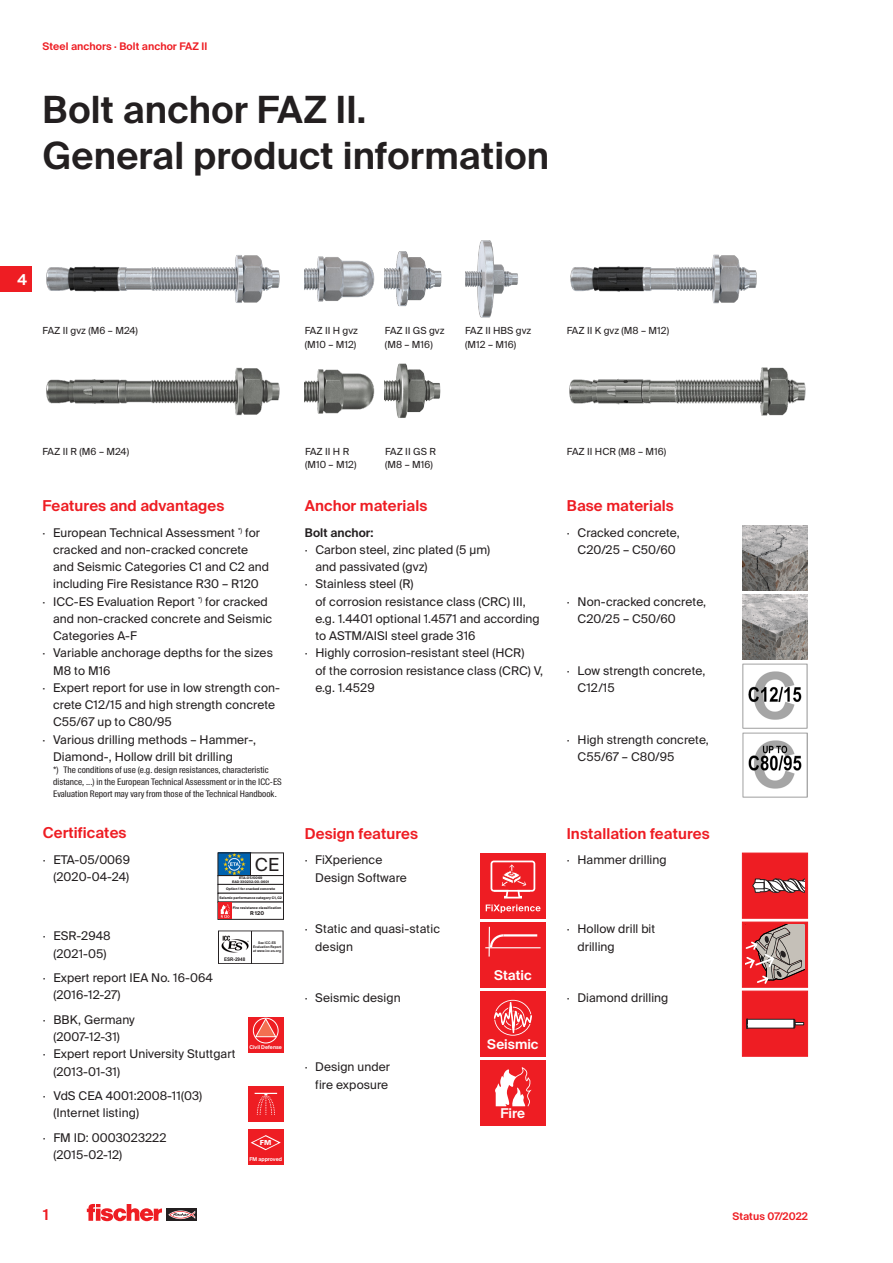
<style>
.page{position:relative;width:893px;height:1263px;background:#fff}
.page>*{position:absolute;margin:0;border:0;box-sizing:border-box;transform-origin:0 0}
.CB_AF_01_HEAD_25PT_S{font:600 37.5px/46.5px "fischerstrong";letter-spacing:.005em;color:#231f20}
.t1{font:18px "fischerstrong";color:#231f20}
.CB_AF_02_SUBHEAD_SB{font:600 15px "fischerstrong";letter-spacing:.005em;color:#ee1d23}
.CB_AF_05_TABS_SB_LEF{font:600 15px "fischerstrong";color:#fff}
.t2{font:600 13.5px "fischerstrong";color:#fff}
.t3{font:12px/17.2px "fischerstrong";letter-spacing:.005em;color:#231f20}
.CB_AF_03_COPY_SB{font:600 12px "fischerstrong";letter-spacing:.005em;color:#231f20}
.t4{font:600 10.5px "fischerstrong";letter-spacing:.005em;color:#ee1d23}
.CB_AF_04_CAPTION_REG{font:9.75px/13.5px "fischerstrong";letter-spacing:.005em;color:#231f20}
.t5{font:9px/12px "fischerstrong Cond";letter-spacing:.005em;color:#231f20}
.t6{font:900 7.5px "Fi We";color:#fff}
.t7{font:600 5.25px "fischerstrong";color:#fff}
.t8{font:700 5.25px "fischerstrong";color:#231f20}
.t9{font:700 4.95px "Arial";color:#231f20;scale:.93 1}
.t10{font:700 3.45px/4.2px "Arial";color:#231f20;text-align:center;scale:.93 1}
.t11{font:700 3.3px "fischerstrong";color:#231f20}
</style>
<div class="page">
<svg style="left:167px;top:1209px;width:30px;height:12px"></svg>
<svg style="left:168px;top:1210px;width:27px;height:9px"></svg>
<svg style="left:87px;top:1204px;width:75px;height:17px"></svg>
<div style="left:0;top:266px;width:31px;height:26px;background:#ee1d23"></div>
<img style="left:305px;top:256px;width:70px;height:46px">
<img style="left:569px;top:367px;width:237px;height:49px">
<img style="left:742px;top:525px;width:66px;height:66px">
<img style="left:742px;top:594px;width:66px;height:66px">
<div style="left:480px;top:853px;width:66px;height:65px;background:#ee1d23"></div>
<svg style="left:486px;top:904px;width:55px;height:9px"></svg>
<svg style="left:491px;top:860px;width:44px;height:38px"></svg>
<img style="left:46px;top:255px;width:234px;height:48px">
<div style="left:248px;top:1129px;width:35px;height:35px;background:#ee1d23"></div>
<div style="left:248px;top:1086px;width:36px;height:35px;background:#ee1d23"></div>
<svg style="left:255px;top:1093px;width:22px;height:22px"></svg>
<img style="left:570px;top:254px;width:187px;height:50px">
<img style="left:46px;top:367px;width:234px;height:49px">
<img style="left:385px;top:251px;width:57px;height:56px">
<img style="left:465px;top:240px;width:53px;height:78px">
<img style="left:305px;top:369px;width:70px;height:45px">
<img style="left:385px;top:363px;width:56px;height:55px">
<img style="left:742px;top:663px;width:66px;height:66px">
<img style="left:742px;top:732px;width:66px;height:66px">
<svg style="left:218px;top:930px;width:66px;height:34px"></svg>
<hr style="left:251px;top:931px;width:1px;height:32px;background:#231f20">
<div style="left:742px;top:853px;width:66px;height:65px;background:#ee1d23"></div>
<svg style="left:752px;top:878px;width:53px;height:15px"></svg>
<img style="left:220px;top:854px;width:29px;height:20px">
<div style="left:218px;top:852px;width:33px;height:24px;border:1px solid #231f20"></div>
<div style="left:250px;top:852px;width:34px;height:24px;border:1px solid #231f20"></div>
<div style="left:218px;top:875px;width:66px;height:10px;border:1px solid #231f20"></div>
<div style="left:218px;top:884px;width:66px;height:10px;border:1px solid #231f20"></div>
<div style="left:218px;top:893px;width:66px;height:9px;border:1px solid #231f20"></div>
<div style="left:218px;top:902px;width:66px;height:18px;border:1px solid #231f20"></div>
<div style="left:218px;top:902px;width:14px;height:17px;background:#ee1d23"></div>
<svg style="left:221px;top:904px;width:9px;height:14px"></svg>
<div style="left:480px;top:991px;width:66px;height:65px;background:#ee1d23"></div>
<svg style="left:493px;top:999px;width:39px;height:37px"></svg>
<div style="left:480px;top:922px;width:66px;height:65px;background:#ee1d23"></div>
<hr style="left:485px;top:947px;width:56px;height:1px;background:#fff">
<svg style="left:489px;top:927px;width:17px;height:29px"></svg>
<hr style="left:503px;top:934px;width:34px;height:2px;background:#fff">
<div style="left:480px;top:1060px;width:66px;height:65px;background:#ee1d23"></div>
<svg style="left:495px;top:1067px;width:37px;height:40px"></svg>
<div style="left:742px;top:922px;width:66px;height:65px;background:#ee1d23"></div>
<svg style="left:745px;top:925px;width:60px;height:59px"></svg>
<div style="left:742px;top:991px;width:66px;height:65px;background:#ee1d23"></div>
<div style="left:747px;top:1019px;width:47px;height:9px;background:#fff"></div>
<div style="left:747px;top:1019px;width:47px;height:9px;border:1px solid #231f20"></div>
<svg style="left:794px;top:1018px;width:10px;height:11px"></svg>
<svg style="left:746px;top:1019px;width:2px;height:10px"></svg>
<svg style="left:248px;top:1017px;width:35px;height:27px"></svg>
<div style="left:253px;top:1018px;width:25px;height:25px;border:1px solid #fff;border-radius:50%"></div>
<div style="left:248px;top:1044px;width:35px;height:8px;background:#ee1d23"></div>
<svg style="left:255px;top:1018px;width:22px;height:19px"></svg>
<svg style="left:250px;top:1135px;width:31px;height:16px"></svg>
<p class="t4" style="left:43px;top:41px;width:166px">Steel anchors · Bolt anchor FAZ II</p>
<p class="CB_AF_01_HEAD_25PT_S" style="left:43px;top:87px;width:508px">Bolt anchor FAZ II.<br>General product information</p>
<p class="CB_AF_05_TABS_SB_LEF" style="left:17px;top:271px;width:11px">4</p>
<p class="CB_AF_04_CAPTION_REG" style="left:43px;top:324px;width:97px">FAZ II gvz (M6 – M24)</p>
<p class="CB_AF_04_CAPTION_REG" style="left:385px;top:324px;width:61px">FAZ II GS gvz (M8 – M16)</p>
<p class="CB_AF_04_CAPTION_REG" style="left:465px;top:324px;width:68px">FAZ II HBS gvz (M12 – M16)</p>
<p class="CB_AF_04_CAPTION_REG" style="left:305px;top:324px;width:55px">FAZ II H gvz (M10 – M12)</p>
<p class="CB_AF_04_CAPTION_REG" style="left:567px;top:324px;width:104px">FAZ II K gvz (M8 – M12)</p>
<p class="CB_AF_04_CAPTION_REG" style="left:43px;top:445px;width:88px">FAZ II R (M6 – M24)</p>
<p class="CB_AF_04_CAPTION_REG" style="left:305px;top:445px;width:53px">FAZ II H R (M10 – M12)</p>
<p class="CB_AF_04_CAPTION_REG" style="left:567px;top:445px;width:101px">FAZ II HCR (M8 – M16)</p>
<p class="CB_AF_04_CAPTION_REG" style="left:385px;top:445px;width:52px">FAZ II GS R (M8 – M16)</p>
<p class="CB_AF_02_SUBHEAD_SB" style="left:43px;top:497px;width:183px">Features and advantages</p>
<p class="t3" style="left:53px;top:524px;width:217px;text-indent:-11px">· European Technical Assessment <sup>*)</sup> for cracked and non-cracked concrete and Seismic Categories C1 and C2 and including Fire Resistance R30 – R120</p>
<p class="t3" style="left:53px;top:593px;width:221px;text-indent:-11px">· ICC-ES Evaluation Report <sup>*)</sup> for cracked and non-cracked concrete and Seismic<br>Categories A-F</p>
<p class="t3" style="left:53px;top:645px;width:221px;text-indent:-11px">· Variable anchorage depths for the sizes<br>M8 to M16</p>
<p class="t3" style="left:53px;top:679px;width:228px;text-indent:-11px">· Expert report for use in low strength con&shy;crete C12/15 and high strength concrete<br>C55/67 up to C80/95</p>
<p class="t3" style="left:53px;top:731px;width:205px;text-indent:-11px">· Various drilling methods – Hammer-,<br>Diamond-, Hollow drill bit drilling</p>
<p class="t5" style="left:53px;top:764px;width:230px">*) The conditions of use (e.g. design resistances, characteristic distance, ...) in the European Technical Assessment or in the ICC-ES<br>Evaluation Report may vary from those of the Technical Handbook.</p>
<p class="CB_AF_02_SUBHEAD_SB" style="left:43px;top:824px;width:85px">Certificates</p>
<p class="t3" style="left:43px;top:851px;width:89px;text-align:right">· ETA-05/0069 (2020-04-24)</p>
<p class="t1" style="left:255px;top:854px;width:26px">CE</p>
<p class="t11" style="left:239px;top:876px;width:25px">ETA-05/0069</p>
<p class="t11" style="left:232px;top:880px;width:39px">EAD 330232-00-0601</p>
<p class="t11" style="left:226px;top:887px;width:51px">Option 1 for cracked concrete</p>
<p class="t11" style="left:219px;top:896px;width:64px">Seismic performance category C1, C2</p>
<p class="t11" style="left:233px;top:906px;width:50px">Fire resistance classification</p>
<p class="t8" style="left:250px;top:910px;width:16px">R 120</p>
<p class="t3" style="left:43px;top:928px;width:69px;text-align:center">· ESR-2948 (2021-05)</p>
<p class="t3" style="left:53px;top:969px;width:161px;text-indent:-11px">· Expert report IEA No. 16-064 (2016-12-27)</p>
<p class="t3" style="left:43px;top:1011px;width:93px;text-align:center">· BBK, Germany (2007-12-31)</p>
<p class="t3" style="left:53px;top:1045px;width:183px;text-indent:-11px">· Expert report University Stuttgart (2013-01-31)</p>
<p class="t3" style="left:53px;top:1087px;width:150px;text-indent:-11px">· VdS CEA 4001:2008-11(03) (Internet listing)</p>
<p class="t3" style="left:53px;top:1129px;width:114px;text-indent:-11px">· FM ID: 0003023222 (2015-02-12)</p>
<p class="t10" style="left:253px;top:941px;width:32px">See ICC-ES<br>Evaluation Report at www.icc-es.org</p>
<p class="t9" style="left:224px;top:955px;width:24px">ESR-2948</p>
<p class="t7" style="left:249px;top:1044px;width:34px">Civil Defense</p>
<p class="t6" style="left:260px;top:1138px;width:13px">FM</p>
<p class="t7" style="left:249px;top:1156px;width:34px">FM approved</p>
<p class="CB_AF_02_SUBHEAD_SB" style="left:305px;top:497px;width:124px">Anchor materials</p>
<p class="CB_AF_03_COPY_SB" style="left:305px;top:525px;width:70px">Bolt anchor:</p>
<p class="t3" style="left:315px;top:541px;width:176px;text-indent:-11px">· Carbon steel, zinc plated (5 µm) and passivated (gvz)</p>
<p class="t3" style="left:315px;top:576px;width:226px;text-indent:-11px">· Stainless steel (R)<br>of corrosion resistance class (CRC) III, e.g. 1.4401 optional 1.4571 and according to ASTM/AISI steel grade 316</p>
<p class="t3" style="left:315px;top:645px;width:229px;text-indent:-11px">· Highly corrosion-resistant steel (HCR)<br>of the corrosion resistance class (CRC) V, e.g. 1.4529</p>
<p class="CB_AF_02_SUBHEAD_SB" style="left:305px;top:825px;width:115px">Design features</p>
<p class="t3" style="left:315px;top:852px;width:93px;text-indent:-11px">· FiXperience<br>Design Software</p>
<p class="t3" style="left:315px;top:921px;width:126px;text-indent:-11px">· Static and quasi-static design</p>
<p class="t3" style="left:305px;top:990px;width:97px">· Seismic design</p>
<p class="t3" style="left:305px;top:1059px;width:87px;text-align:right">· Design under fire exposure</p>
<p class="t2" style="left:494px;top:967px;width:39px">Static</p>
<p class="t2" style="left:487px;top:1036px;width:53px">Seismic</p>
<p class="t2" style="left:501px;top:1105px;width:26px">Fire</p>
<p class="CB_AF_02_SUBHEAD_SB" style="left:567px;top:497px;width:108px">Base materials</p>
<p class="t3" style="left:567px;top:524px;width:114px;text-align:center">· Cracked concrete,<br>C20/25 – C50/60</p>
<p class="t3" style="left:578px;top:593px;width:130px;text-indent:-11px">· Non-cracked concrete,<br>C20/25 – C50/60</p>
<p class="t3" style="left:578px;top:662px;width:129px;text-indent:-11px">· Low strength concrete,<br>C12/15</p>
<p class="t3" style="left:578px;top:731px;width:133px;text-indent:-11px">· High strength concrete,<br>C55/67 – C80/95</p>
<p class="CB_AF_02_SUBHEAD_SB" style="left:567px;top:825px;width:144px">Installation features</p>
<p class="t3" style="left:567px;top:852px;width:101px">· Hammer drilling</p>
<p class="t3" style="left:577px;top:921px;width:79px;text-indent:-11px">· Hollow drill bit drilling</p>
<p class="t3" style="left:567px;top:990px;width:103px">· Diamond drilling</p>
<p class="CB_AF_02_SUBHEAD_SB" style="left:43px;top:1206px;width:7px">1</p>
<p class="t4" style="left:732px;top:1211px;width:77px">Status 07/2022</p>
</div>
